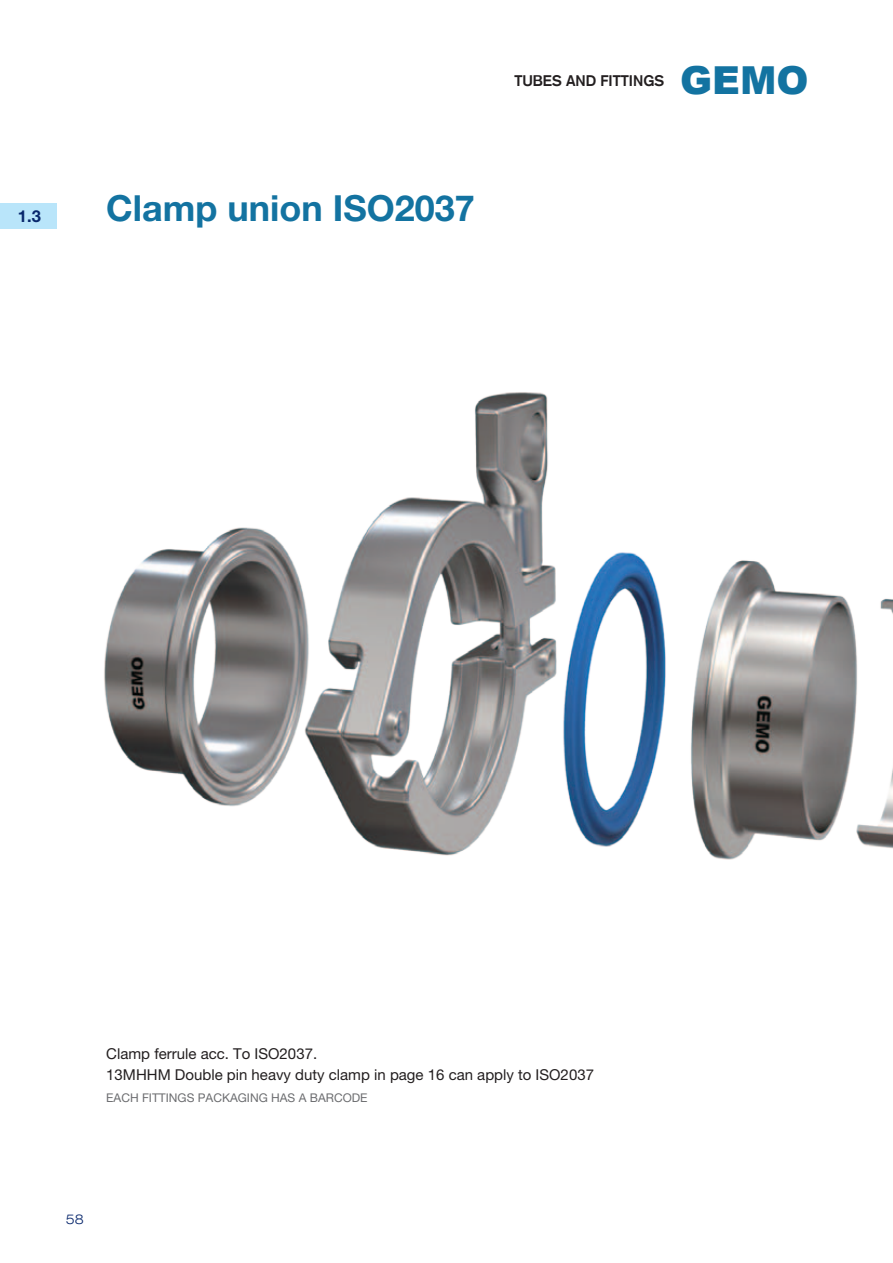
<style>
.page{position:relative;width:893px;height:1263px;background:#fff}
.page>*{position:absolute;margin:0;border:0;box-sizing:border-box;transform-origin:0 0}
.t1{font:900 38.55px "Arial";color:#1373a1}
.t2{font:700 36px "Helvetica Neue LT Pro";color:#1373a1}
._1_1{font:700 16.5px "Helvetica Neue LT Pro";color:#08276c}
.t3{font:15px "Helvetica Neue LT Pro";color:#231f20}
.t4{font:700 15px "Akzidenz Grotesk";color:#231f20}
.t5{font:300 expanded 13.5px "Helvetica Neue LT Pro";color:#08276c}
.t6{font:12px "Helvetica Neue LT Pro";color:#6c6d70}
</style>
<div class="page">
<div style="left:0;top:203px;width:57px;height:26px;background:#b9e5fa"></div>
<img style="left:104px;top:392px;width:789px;height:468px">
<p class="_1_1" style="left:18px;top:206px;width:24px">1.3</p>
<p class="t2" style="left:106px;top:186px;width:370px">Clamp union ISO2037</p>
<p class="t4" style="left:514px;top:72px;width:151px">TUBES AND FITTINGS</p>
<p class="t1" style="left:680px;top:52px;width:130px">GEMO</p>
<p class="t3" style="left:106px;top:1045px;width:212px">Clamp ferrule acc. To ISO2037.</p>
<p class="t3" style="left:106px;top:1066px;width:489px">13MHHM Double pin heavy duty clamp in page 16 can apply to ISO2037</p>
<p class="t6" style="left:106px;top:1090px;width:263px">EACH FITTINGS PACKAGING HAS A BARCODE</p>
<p class="t5" style="left:66px;top:1211px;width:20px">58</p>
</div>
